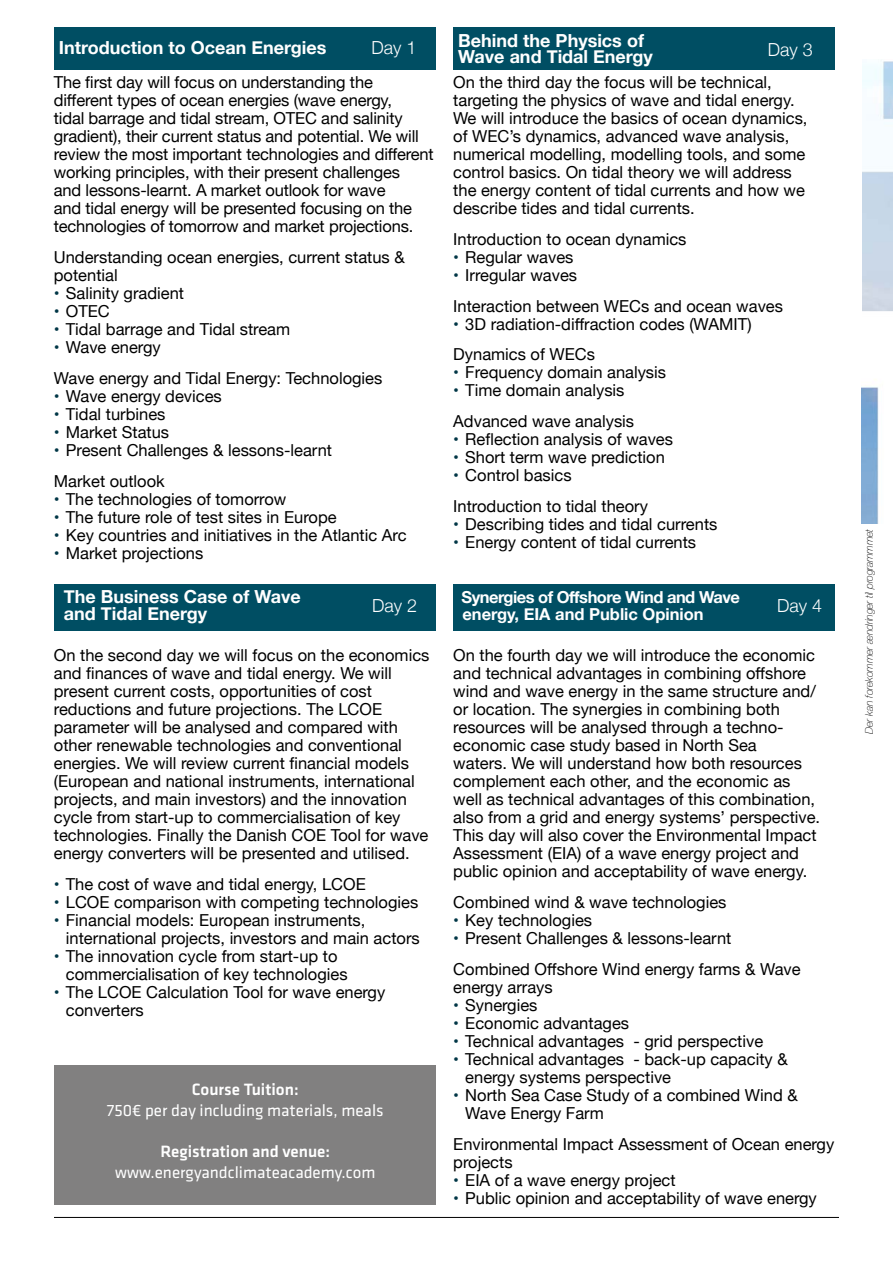
<style>
.page{position:relative;width:893px;height:1263px;background:#fff}
.page>*{position:absolute;margin:0;border:0;box-sizing:border-box;transform-origin:0 0}
.t1{font:700 18px/16.5px "Helvetica Neue";color:#fff}
.t2{font:300 18px "Helvetica Neue";color:#fff}
.t3{font:16.95px "Klavika";color:#fff}
.t4{font:500 16.95px "Klavika";color:#fff}
.t5{font:16.5px/18px "Helvetica Neue";color:#000}
.t6{font:700 16.5px/16.5px "Helvetica Neue";letter-spacing:-.03em;color:#fff}
.t7{font:italic 100 10.5px "Helvetica Neue";letter-spacing:-.015em;color:#000}
.s1{color:#003646}
</style>
<div class="page">
<img style="left:861px;top:65px;width:18px;height:459px">
<hr style="left:54px;top:1217px;width:785px;height:1px;background:#000">
<div style="left:54px;top:28px;width:381px;height:42px;background:#004e63"></div>
<div style="left:54px;top:584px;width:381px;height:46px;background:#004e63"></div>
<div style="left:453px;top:28px;width:382px;height:42px;background:#004e63"></div>
<div style="left:453px;top:584px;width:382px;height:46px;background:#004e63"></div>
<img style="left:863px;top:61px;width:30px;height:305px">
<div style="left:54px;top:1065px;width:381px;height:139px;background:#818080"></div>
<p class="t1" style="left:59px;top:40px;width:269px">Introduction to Ocean Energies</p>
<p class="t2" style="left:371px;top:33px;width:47px">Day 1</p>
<p class="t5" style="left:54px;top:74px;width:381px">The first day will focus on understanding the different types of ocean energies (wave energy,<br>tidal barrage and tidal stream, OTEC and salinity gradient), their current status and potential. We will review the most important technologies and different working principles, with their present challenges<br>and lessons-learnt. A market outlook for wave<br>and tidal energy will be presented focusing on the technologies of tomorrow and market projections.</p>
<p class="t5" style="left:54px;top:249px;width:352px">Understanding ocean energies, current status &amp; potential</p>
<p class="t5" style="left:54px;top:285px;width:132px"><span class="s1">•</span> Salinity gradient</p>
<p class="t5" style="left:54px;top:303px;width:58px"><span class="s1">•</span> OTEC</p>
<p class="t5" style="left:54px;top:321px;width:238px"><span class="s1">•</span> Tidal barrage and Tidal stream</p>
<p class="t5" style="left:54px;top:333px;width:330px;line-height:30.8px"><span class="s1">•</span> Wave energy<br>Wave energy and Tidal Energy: Technologies</p>
<p class="t5" style="left:54px;top:388px;width:169px"><span class="s1">•</span> Wave energy devices</p>
<p class="t5" style="left:54px;top:406px;width:113px"><span class="s1">•</span> Tidal turbines</p>
<p class="t5" style="left:54px;top:424px;width:117px"><span class="s1">•</span> Market Status</p>
<p class="t5" style="left:54px;top:435px;width:280px;line-height:30.8px"><span class="s1">•</span> Present Challenges &amp; lessons-learnt<br>Market outlook</p>
<p class="t5" style="left:54px;top:491px;width:234px"><span class="s1">•</span> The technologies of tomorrow</p>
<p class="t5" style="left:54px;top:509px;width:284px"><span class="s1">•</span> The future role of test sites in Europe</p>
<p class="t5" style="left:54px;top:527px;width:354px"><span class="s1">•</span> Key countries and initiatives in the Atlantic Arc</p>
<p class="t5" style="left:54px;top:545px;width:151px"><span class="s1">•</span> Market projections</p>
<p class="t1" style="left:64px;top:589px;width:239px">The Business Case of Wave and Tidal Energy</p>
<p class="t2" style="left:372px;top:591px;width:47px">Day 2</p>
<p class="t5" style="left:54px;top:647px;width:377px">On the second day we will focus on the economics and finances of wave and tidal energy. We will present current costs, opportunities of cost reductions and future projections. The LCOE parameter will be analysed and compared with other renewable technologies and conventional energies. We will review current financial models (European and national instruments, international projects, and main investors) and the innovation cycle from start-up to commercialisation of key technologies. Finally the Danish COE Tool for wave energy converters will be presented and utilised.</p>
<p class="t5" style="left:54px;top:876px;width:313px"><span class="s1">•</span> The cost of wave and tidal energy, LCOE</p>
<p class="t5" style="left:54px;top:894px;width:366px"><span class="s1">•</span> LCOE comparison with competing technologies</p>
<p class="t5" style="left:66px;top:912px;width:355px;text-indent:-12px"><span class="s1">•</span> Financial models: European instruments, international projects, investors and main actors</p>
<p class="t5" style="left:66px;top:948px;width:283px;text-indent:-12px"><span class="s1">•</span> The innovation cycle from start-up to commercialisation of key technologies</p>
<p class="t5" style="left:66px;top:984px;width:321px;text-indent:-12px"><span class="s1">•</span> The LCOE Calculation Tool for wave energy converters</p>
<p class="t4" style="left:192px;top:1080px;width:108px">Course Tuition:</p>
<p class="t3" style="left:107px;top:1101px;width:278px">750€ per day including materials, meals</p>
<p class="t4" style="left:160px;top:1142px;width:171px">Registration and venue:</p>
<p class="t3" style="left:115px;top:1163px;width:262px">www.energyandclimateacademy.com</p>
<p class="t1" style="left:458px;top:33px;width:196px">Behind the Physics of<br>Wave and Tidal Energy</p>
<p class="t2" style="left:768px;top:35px;width:47px">Day 3</p>
<p class="t5" style="left:453px;top:74px;width:356px">On the third day the focus will be technical, targeting the physics of wave and tidal energy.<br>We will introduce the basics of ocean dynamics, of WEC’s dynamics, advanced wave analysis, numerical modelling, modelling tools, and some control basics. On tidal theory we will address the energy content of tidal currents and how we describe tides and tidal currents.</p>
<p class="t5" style="left:453px;top:231px;width:235px">Introduction to ocean dynamics</p>
<p class="t5" style="left:453px;top:249px;width:122px"><span class="s1">•</span> Regular waves</p>
<p class="t5" style="left:453px;top:261px;width:331px;line-height:30.8px"><span class="s1">•</span> Irregular waves<br>Interaction between WECs and ocean waves</p>
<p class="t5" style="left:453px;top:309px;width:300px;line-height:30.8px"><span class="s1">•</span> 3D radiation-diffraction codes (WAMIT)<br>Dynamics of WECs</p>
<p class="t5" style="left:453px;top:365px;width:214px"><span class="s1">•</span> Frequency domain analysis</p>
<p class="t5" style="left:453px;top:376px;width:182px;line-height:30.8px"><span class="s1">•</span> Time domain analysis<br>Advanced wave analysis</p>
<p class="t5" style="left:453px;top:431px;width:221px"><span class="s1">•</span> Reflection analysis of waves</p>
<p class="t5" style="left:453px;top:449px;width:213px"><span class="s1">•</span> Short term wave prediction</p>
<p class="t5" style="left:453px;top:461px;width:196px;line-height:30.8px"><span class="s1">•</span> Control basics<br>Introduction to tidal theory</p>
<p class="t5" style="left:453px;top:516px;width:266px"><span class="s1">•</span> Describing tides and tidal currents</p>
<p class="t5" style="left:453px;top:534px;width:244px"><span class="s1">•</span> Energy content of tidal currents</p>
<p class="t6" style="left:461px;top:590px;width:280px">Synergies of Offshore Wind and Wave energy, EIA and Public Opinion</p>
<p class="t2" style="left:777px;top:591px;width:47px">Day 4</p>
<p class="t5" style="left:453px;top:647px;width:368px">On the fourth day we will introduce the economic and technical advantages in combining offshore wind and wave energy in the same structure and/ or location. The synergies in combining both resources will be analysed through a techno&shy;economic case study based in North Sea<br>waters. We will understand how both resources complement each other, and the economic as well as technical advantages of this combination, also from a grid and energy systems’ perspective.<br>This day will also cover the Environmental Impact Assessment (EIA) of a wave energy project and public opinion and acceptability of wave energy.</p>
<p class="t5" style="left:453px;top:894px;width:275px">Combined wind &amp; wave technologies</p>
<p class="t5" style="left:453px;top:912px;width:140px"><span class="s1">•</span> Key technologies</p>
<p class="t5" style="left:453px;top:924px;width:349px;line-height:30.8px"><span class="s1">•</span> Present Challenges &amp; lessons-learnt<br>Combined Offshore Wind energy farms &amp; Wave</p>
<p class="t5" style="left:453px;top:979px;width:101px">energy arrays</p>
<p class="t5" style="left:453px;top:997px;width:86px"><span class="s1">•</span> Synergies</p>
<p class="t5" style="left:453px;top:1015px;width:177px"><span class="s1">•</span> Economic advantages</p>
<p class="t5" style="left:453px;top:1033px;width:311px"><span class="s1">•</span> Technical advantages - grid perspective</p>
<p class="t5" style="left:465px;top:1051px;width:324px;text-indent:-12px"><span class="s1">•</span> Technical advantages - back-up capacity &amp; energy systems perspective</p>
<p class="t5" style="left:465px;top:1087px;width:334px;text-indent:-12px"><span class="s1">•</span> North Sea Case Study of a combined Wind &amp;<br>Wave Energy Farm</p>
<p class="t5" style="left:453px;top:1136px;width:382px">Environmental Impact Assessment of Ocean energy projects</p>
<p class="t5" style="left:453px;top:1172px;width:224px"><span class="s1">•</span> EIA of a wave energy project</p>
<p class="t5" style="left:453px;top:1190px;width:365px"><span class="s1">•</span> Public opinion and acceptability of wave energy</p>
<p class="t7" style="left:861px;top:734px;width:207px;rotate:-90deg">Der kan forekommer ændringer til programmmet</p>
</div>
